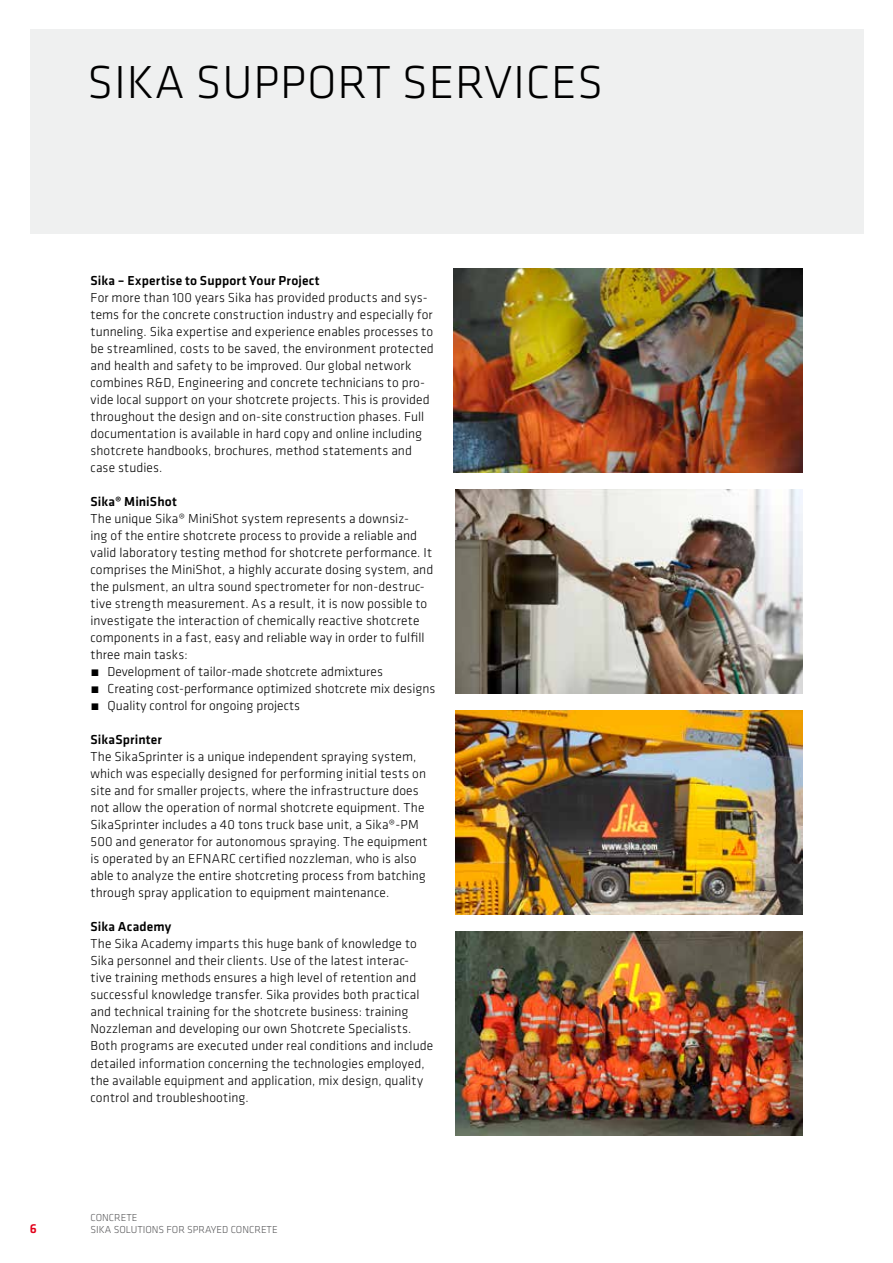
<style>
.page{position:relative;width:893px;height:1263px;background:#fff}
.page>*{position:absolute;margin:0;border:0;box-sizing:border-box;transform-origin:0 0}
.t1{font:300 48px "Klavika";letter-spacing:.015em;color:#000}
.t2{font:300 13.5px/17px "Klavika";letter-spacing:.005em;color:#000}
.t3{font:500 13.5px "Klavika";letter-spacing:.01em;color:#000}
.t4{font:500 13.5px "Klavika";color:#e2001a}
.t5{font:300 10.5px/12.6px "Klavika";color:#58585a}
</style>
<div class="page">
<div style="left:30px;top:30px;width:833px;height:204px;background:#eceded"></div>
<img style="left:454px;top:268px;width:348px;height:204px">
<img style="left:455px;top:490px;width:347px;height:204px">
<img style="left:455px;top:710px;width:347px;height:204px">
<img style="left:455px;top:931px;width:347px;height:204px">
<h1 class="t1" style="left:87px;top:53px;width:517px">SIKA SUPPORT SERVICES</h1>
<p class="t3" style="left:91px;top:271px;width:231px">Sika – Expertise to Support Your Project</p>
<p class="t2" style="left:91px;top:289px;width:345px">For more than 100 years Sika has provided products and sys&shy;tems for the concrete construction industry and especially for tunneling. Sika expertise and experience enables processes to be streamlined, costs to be saved, the environment protected and health and safety to be improved. Our global network combines R&amp;D, Engineering and concrete technicians to pro&shy;vide local support on your shotcrete projects. This is provided throughout the design and on-site construction phases. Full documentation is available in hard copy and online including shotcrete handbooks, brochures, method statements and case studies.</p>
<p class="t3" style="left:91px;top:492px;width:88px">Sika® MiniShot</p>
<p class="t2" style="left:91px;top:510px;width:346px">The unique Sika® MiniShot system represents a downsiz-<br>ing of the entire shotcrete process to provide a reliable and valid laboratory testing method for shotcrete performance. It comprises the MiniShot, a highly accurate dosing system, and the pulsment, an ultra sound spectrometer for non-destruc&shy;tive strength measurement. As a result, it is now possible to investigate the interaction of chemically reactive shotcrete components in a fast, easy and reliable way in order to fulfill three main tasks:<br>́ Development of tailor-made shotcrete admixtures<br>́ Creating cost-performance optimized shotcrete mix designs ́ Quality control for ongoing projects</p>
<p class="t3" style="left:91px;top:731px;width:73px">SikaSprinter</p>
<p class="t2" style="left:91px;top:748px;width:338px">The SikaSprinter is a unique independent spraying system, which was especially designed for performing initial tests on site and for smaller projects, where the infrastructure does not allow the operation of normal shotcrete equipment. The SikaSprinter includes a 40 tons truck base unit, a Sika®-PM 500 and generator for autonomous spraying. The equipment is operated by an EFNARC certified nozzleman, who is also able to analyze the entire shotcreting process from batching through spray application to equipment maintenance.</p>
<p class="t3" style="left:91px;top:918px;width:82px">Sika Academy</p>
<p class="t2" style="left:91px;top:935px;width:344px">The Sika Academy imparts this huge bank of knowledge to Sika personnel and their clients. Use of the latest interac&shy;tive training methods ensures a high level of retention and successful knowledge transfer. Sika provides both practical and technical training for the shotcrete business: training Nozzleman and developing our own Shotcrete Specialists.<br>Both programs are executed under real conditions and include detailed information concerning the technologies employed, the available equipment and application, mix design, quality control and troubleshooting.</p>
<p class="t4" style="left:30px;top:1219px;width:9px">6</p>
<p class="t5" style="left:91px;top:1211px;width:189px">CONCRETE<br>SIKA SOLUTIONS FOR SPRAYED CONCRETE</p>
</div>
